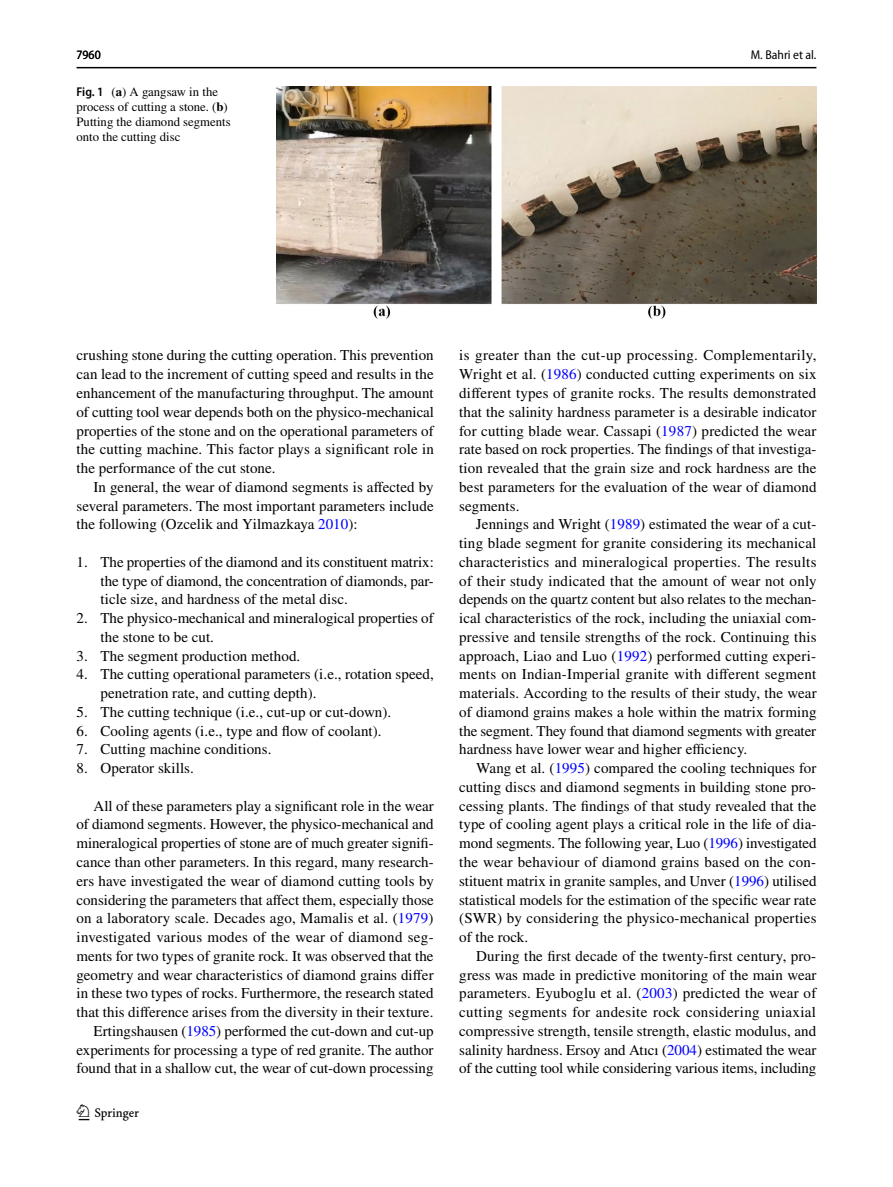
<style>
.page{position:relative;width:893px;height:1187px;background:#fff}
.page>*{position:absolute;margin:0;border:0;box-sizing:border-box;transform-origin:0 0}
.t1{font:22.5px "Springnew Regular 2";color:#000}
.t2{font:15px/18.8px "STIX";letter-spacing:.005em;color:#000;text-align:justify}
.t3{font:12.75px/15px "STIX";color:#000}
.t4{font:semi-condensed 12.75px "Myriad Pro";color:#000}
.s1{font-family:"Myriad Pro";font-weight:600;font-stretch:semi-condensed}
.s2{font-weight:700}
.s3{color:#00f}
</style>
<div class="page">
<hr style="left:77px;top:67px;width:739px;height:1px;background:#000">
<img style="left:276px;top:87px;width:540px;height:231px">
<p class="t4" style="left:77px;top:48px;width:26px">7960</p>
<p class="t4" style="left:751px;top:48px;width:67px">M. Bahri et al.</p>
<p class="t3" style="left:77px;top:85px;width:156px"><span class="s1">Fig. 1</span> (<span class="s2">a</span>) A gangsaw in the process of cutting a stone. (<span class="s2">b</span>)<br>Putting the diamond segments onto the cutting disc</p>
<p class="t2" style="left:77px;top:347px;width:359px">crushing stone during the cutting operation. This prevention can lead to the increment of cutting speed and results in the enhancement of the manufacturing throughput. The amount of cutting tool wear depends both on the physico-mechanical properties of the stone and on the operational parameters of the cutting machine. This factor plays a significant role in the performance of the cut stone.</p>
<p class="t2" style="left:77px;top:478px;width:359px;text-indent:17px">In general, the wear of diamond segments is affected by several parameters. The most important parameters include the following (Ozcelik and Yilmazkaya <span class="s3">2010</span>):</p>
<p class="t2" style="left:101px;top:553px;width:335px;text-indent:-24px">1. The properties of the diamond and its constituent matrix: the type of diamond, the concentration of diamonds, par&shy;ticle size, and hardness of the metal disc.</p>
<p class="t2" style="left:101px;top:609px;width:335px;text-indent:-24px">2. The physico-mechanical and mineralogical properties of the stone to be cut.</p>
<p class="t2" style="left:77px;top:647px;width:225px">3. The segment production method.</p>
<p class="t2" style="left:101px;top:666px;width:335px;text-indent:-24px">4. The cutting operational parameters (i.e., rotation speed, penetration rate, and cutting depth).</p>
<p class="t2" style="left:77px;top:703px;width:316px">5. The cutting technique (i.e., cut-up or cut-down).</p>
<p class="t2" style="left:77px;top:722px;width:307px">6. Cooling agents (i.e., type and flow of coolant).</p>
<p class="t2" style="left:77px;top:741px;width:196px">7. Cutting machine conditions.</p>
<p class="t2" style="left:77px;top:759px;width:119px">8. Operator skills.</p>
<p class="t2" style="left:77px;top:797px;width:359px;text-align:right">All of these parameters play a significant role in the wear<br>of diamond segments. However, the physico-mechanical and mineralogical properties of stone are of much greater signifi&shy;cance than other parameters. In this regard, many research&shy;ers have investigated the wear of diamond cutting tools by considering the parameters that affect them, especially those on a laboratory scale. Decades ago, Mamalis et al. (<span class="s3">1979</span>) investigated various modes of the wear of diamond seg&shy;ments for two types of granite rock. It was observed that the geometry and wear characteristics of diamond grains differ in these two types of rocks. Furthermore, the research stated that this difference arises from the diversity in their texture.<br>Ertingshausen (<span class="s3">1985</span>) performed the cut-down and cut-up experiments for processing a type of red granite. The author found that in a shallow cut, the wear of cut-down processing</p>
<h1 class="t1" style="left:79px;top:1104px;width:62px">1 3</h1>
<p class="t2" style="left:459px;top:347px;width:359px">is greater than the cut-up processing. Complementarily, Wright et al. (<span class="s3">1986</span>) conducted cutting experiments on six different types of granite rocks. The results demonstrated that the salinity hardness parameter is a desirable indicator for cutting blade wear. Cassapi (<span class="s3">1987</span>) predicted the wear rate based on rock properties. The findings of that investiga&shy;tion revealed that the grain size and rock hardness are the best parameters for the evaluation of the wear of diamond segments.</p>
<p class="t2" style="left:459px;top:516px;width:359px;text-indent:17px">Jennings and Wright (<span class="s3">1989</span>) estimated the wear of a cut&shy;ting blade segment for granite considering its mechanical characteristics and mineralogical properties. The results of their study indicated that the amount of wear not only depends on the quartz content but also relates to the mechan&shy;ical characteristics of the rock, including the uniaxial com&shy;pressive and tensile strengths of the rock. Continuing this approach, Liao and Luo (<span class="s3">1992</span>) performed cutting experi&shy;ments on Indian-Imperial granite with different segment materials. According to the results of their study, the wear of diamond grains makes a hole within the matrix forming the segment. They found that diamond segments with greater hardness have lower wear and higher efficiency.</p>
<p class="t2" style="left:459px;top:759px;width:359px;text-indent:17px">Wang et al. (<span class="s3">1995</span>) compared the cooling techniques for cutting discs and diamond segments in building stone pro&shy;cessing plants. The findings of that study revealed that the type of cooling agent plays a critical role in the life of dia&shy;mond segments. The following year, Luo (<span class="s3">1996</span>) investigated the wear behaviour of diamond grains based on the con&shy;stituent matrix in granite samples, and Unver (<span class="s3">1996</span>) utilised statistical models for the estimation of the specific wear rate (SWR) by considering the physico-mechanical properties of the rock.</p>
<p class="t2" style="left:459px;top:947px;width:359px;text-indent:17px">During the first decade of the twenty-first century, pro&shy;gress was made in predictive monitoring of the main wear parameters. Eyuboglu et al. (<span class="s3">2003</span>) predicted the wear of cutting segments for andesite rock considering uniaxial compressive strength, tensile strength, elastic modulus, and salinity hardness. Ersoy and Atıcı (<span class="s3">2004</span>) estimated the wear of the cutting tool while considering various items, including</p>
</div>
